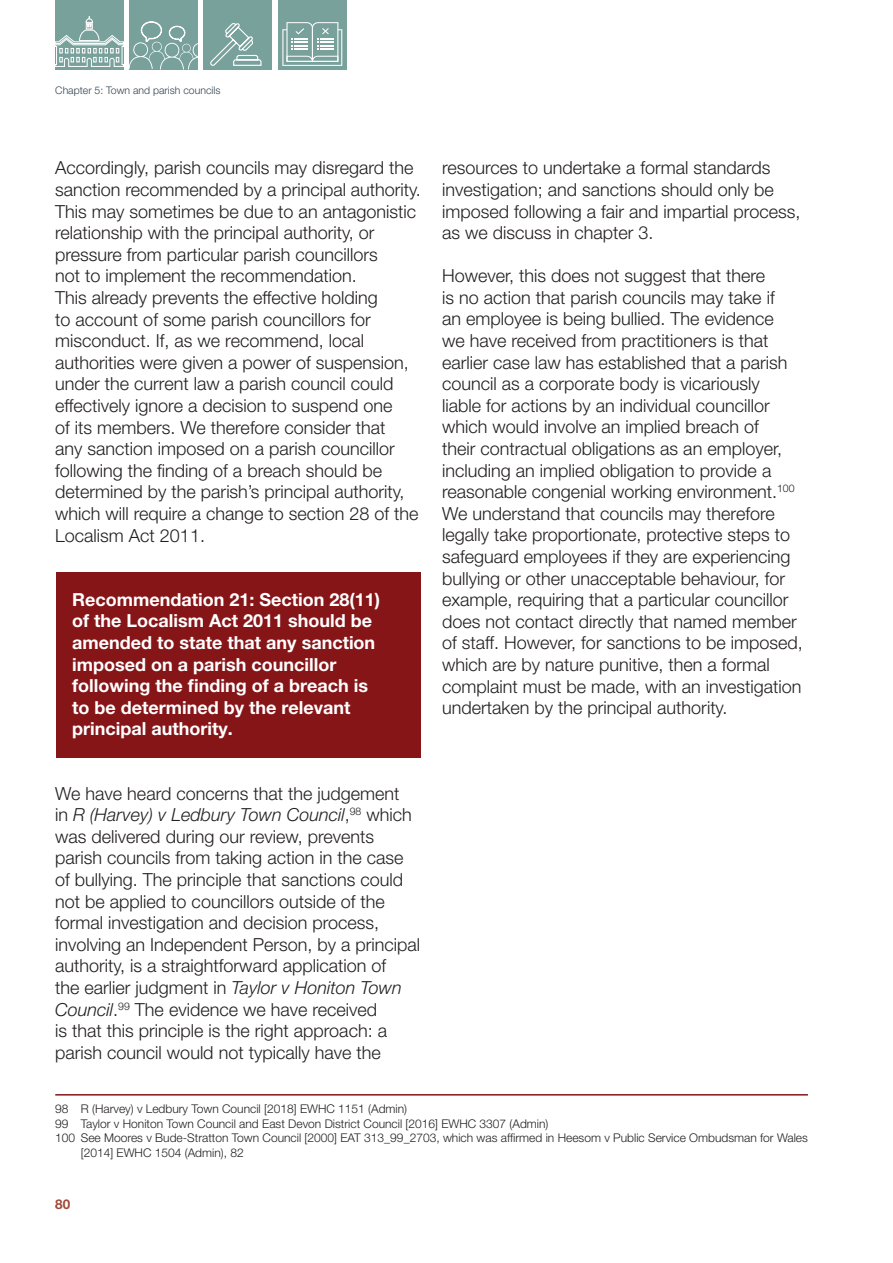
<style>
.page{position:relative;width:893px;height:1263px;background:#fff}
.page>*{position:absolute;margin:0;border:0;box-sizing:border-box;transform-origin:0 0}
.BODY_BLACK{font:300 18px/21.6px "Helvetica Neue LT Pro";color:#231f20}
.Shaded_Para_100__Red{font:700 18px/21.6px "Helvetica Neue LT Pro";color:#fff}
.t1{font:700 13.5px "Helvetica Neue LT Pro";color:#9e4b3a}
.Footnote_Text{font:300 12px/14.4px "Helvetica Neue LT Pro";color:#231f20}
.t2{font:300 10.5px "Helvetica Neue LT Pro";color:#314353}
.s1{font-style:italic}
</style>
<div class="page">
<div style="left:55px;top:0;width:69px;height:69px;background:#78a19c"></div>
<div style="left:129px;top:0;width:69px;height:70px;background:#78a19c"></div>
<div style="left:278px;top:0;width:69px;height:69px;background:#78a19c"></div>
<div style="left:203px;top:0;width:69px;height:69px;background:#78a19c"></div>
<svg style="left:55px;top:16px;width:143px;height:53px"></svg>
<svg style="left:210px;top:23px;width:52px;height:43px"></svg>
<svg style="left:282px;top:22px;width:60px;height:44px"></svg>
<div style="left:56px;top:572px;width:365px;height:186px;background:#861518"></div>
<hr style="left:55px;top:1094px;width:753px;height:1px;background:#861518">
<p class="t2" style="left:55px;top:83px;width:167px">Chapter 5: Town and parish councils</p>
<p class="BODY_BLACK" style="left:55px;top:157px;width:367px">Accordingly, parish councils may disregard the sanction recommended by a principal authority.<br>This may sometimes be due to an antagonistic relationship with the principal authority, or pressure from particular parish councillors<br>not to implement the recommendation.<br>This already prevents the effective holding<br>to account of some parish councillors for misconduct. If, as we recommend, local authorities were given a power of suspension, under the current law a parish council could effectively ignore a decision to suspend one<br>of its members. We therefore consider that<br>any sanction imposed on a parish councillor following the finding of a breach should be determined by the parish’s principal authority, which will require a change to section 28 of the Localism Act 2011.</p>
<p class="Shaded_Para_100__Red" style="left:72px;top:588px;width:309px">Recommendation 21: Section 28(11) of the Localism Act 2011 should be amended to state that any sanction imposed on a parish councillor following the finding of a breach is to be determined by the relevant principal authority.</p>
<p class="BODY_BLACK" style="left:55px;top:782px;width:358px">We have heard concerns that the judgement in <span class="s1">R (Harvey) v Ledbury Town Council</span>,<sup>98</sup> which</p>
<p class="BODY_BLACK" style="left:55px;top:825px;width:366px">was delivered during our review, prevents parish councils from taking action in the case of bullying. The principle that sanctions could not be applied to councillors outside of the formal investigation and decision process, involving an Independent Person, by a principal authority, is a straightforward application of<br>the earlier judgment in <span class="s1">Taylor v Honiton Town Council</span>.<sup>99</sup> The evidence we have received</p>
<p class="BODY_BLACK" style="left:55px;top:1019px;width:333px">is that this principle is the right approach: a parish council would not typically have the</p>
<p class="BODY_BLACK" style="left:442px;top:157px;width:360px">resources to undertake a formal standards investigation; and sanctions should only be imposed following a fair and impartial process, as we discuss in chapter 3.</p>
<p class="BODY_BLACK" style="left:442px;top:265px;width:362px">However, this does not suggest that there<br>is no action that parish councils may take if<br>an employee is being bullied. The evidence<br>we have received from practitioners is that earlier case law has established that a parish council as a corporate body is vicariously liable for actions by an individual councillor which would involve an implied breach of<br>their contractual obligations as an employer, including an implied obligation to provide a reasonable congenial working environment.<sup>100<br></sup>We understand that councils may therefore legally take proportionate, protective steps to safeguard employees if they are experiencing bullying or other unacceptable behaviour, for example, requiring that a particular councillor does not contact directly that named member of staff. However, for sanctions to be imposed, which are by nature punitive, then a formal complaint must be made, with an investigation undertaken by the principal authority.</p>
<p class="Footnote_Text" style="left:55px;top:1102px;width:353px">98 R (Harvey) v Ledbury Town Council [2018] EWHC 1151 (Admin)</p>
<p class="Footnote_Text" style="left:55px;top:1116px;width:495px">99 Taylor v Honiton Town Council and East Devon District Council [2016] EWHC 3307 (Admin)</p>
<p class="Footnote_Text" style="left:81px;top:1130px;width:729px;text-indent:-26px">100 See Moores v Bude-Stratton Town Council [2000] EAT 313_99_2703, which was affirmed in Heesom v Public Service Ombudsman for Wales [2014] EWHC 1504 (Admin), 82</p>
<p class="t1" style="left:55px;top:1196px;width:17px">80</p>
</div>
